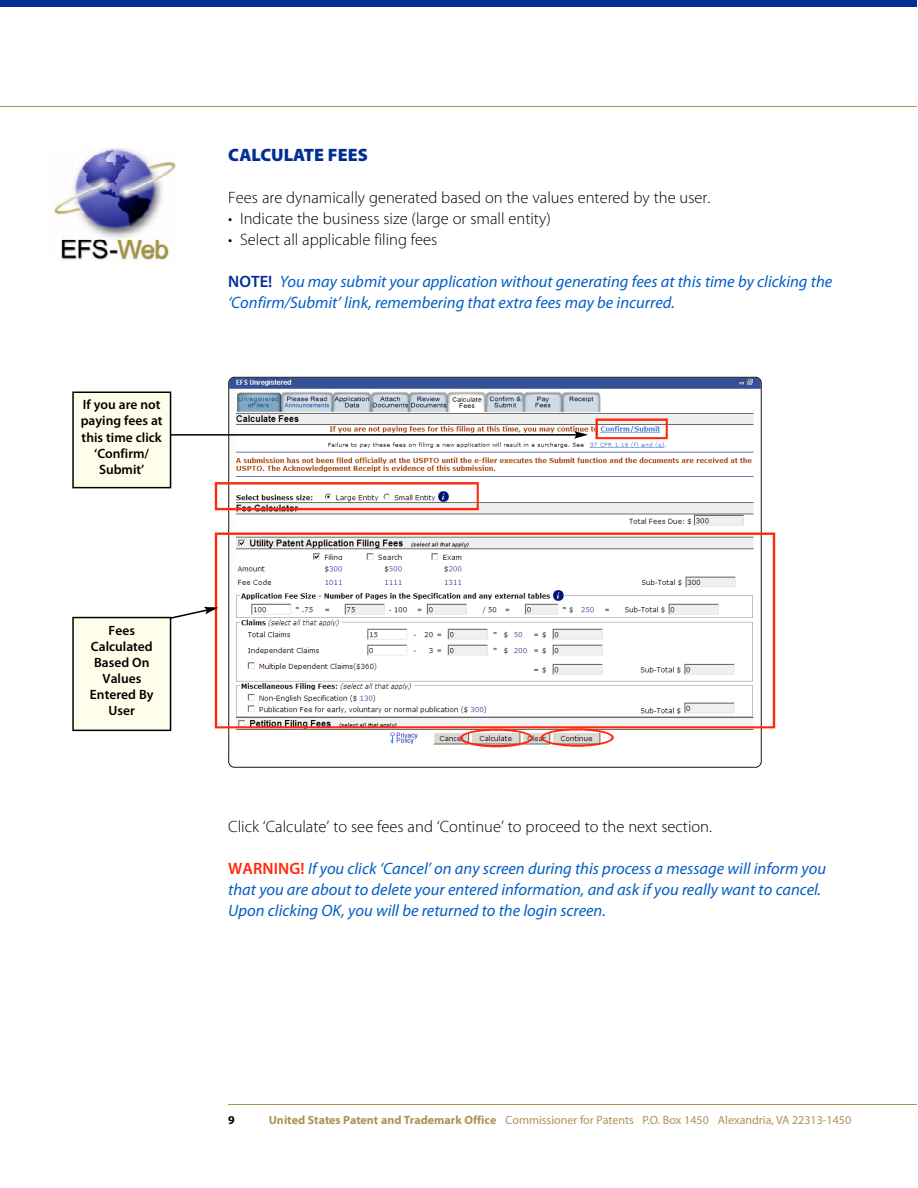
<style>
.page{position:relative;width:918px;height:1188px;background:#fff}
.page>*{position:absolute;margin:0;border:0;box-sizing:border-box;transform-origin:0 0}
.t1{font:900 18px "Myriad Pro";color:#012e95}
.t2{font:italic 16.5px/21px "Myriad Pro";color:#005ec7}
.t3{font:300 16.5px "Myriad Pro";color:#000}
.t4{font:600 13.5px/16.2px "Myriad Pro";color:#000;text-align:center}
.t5{font:12px "Myriad Pro";color:#ab9554}
.t6{font:700 12px "Myriad Pro";color:#000}
.s1{font-weight:600;font-style:normal;color:#012e95}
.s2{font-weight:600;font-style:normal;color:#ff280d}
.s3{font-weight:700}
</style>
<div class="page">
<div style="left:0;top:0;width:917px;height:7px;background:#012e95"></div>
<hr style="left:0;top:106px;width:917px;height:1px;background:#ab9554">
<hr style="left:228px;top:1105px;width:689px;height:1px;background:#ab9554">
<img style="left:52px;top:148px;width:124px;height:112px">
<svg style="left:228px;top:377px;width:534px;height:391px"></svg>
<svg style="left:215px;top:532px;width:560px;height:196px"></svg>
<svg style="left:541px;top:728px;width:73px;height:19px"></svg>
<svg style="left:460px;top:729px;width:73px;height:18px"></svg>
<svg style="left:596px;top:418px;width:72px;height:21px"></svg>
<svg style="left:72px;top:607px;width:146px;height:124px"></svg>
<svg style="left:72px;top:392px;width:516px;height:118px"></svg>
<p class="t4" style="left:81px;top:398px;width:84px">If you are not paying fees at this time click ‘Confirm/<br>Submit’</p>
<p class="t4" style="left:90px;top:623px;width:65px">Fees<br>Calculated<br>Based On<br>Values<br>Entered By<br>User</p>
<p class="t1" style="left:228px;top:147px;width:141px">CALCULATE FEES</p>
<p class="t3" style="left:228px;top:190px;width:484px">Fees are dynamically generated based on the values entered by the user.</p>
<p class="t3" style="left:228px;top:211px;width:324px">• Indicate the business size (large or small entity)</p>
<p class="t3" style="left:228px;top:232px;width:211px">• Select all applicable filing fees</p>
<p class="t2" style="left:228px;top:272px;width:606px"><span class="s1">NOTE!</span> You may submit your application without generating fees at this time by clicking the ‘Confirm/Submit’ link, remembering that extra fees may be incurred.</p>
<p class="t3" style="left:228px;top:819px;width:485px">Click ‘Calculate’ to see fees and ‘Continue’ to proceed to the next section.</p>
<p class="t2" style="left:228px;top:859px;width:599px"><span class="s2">WARNING!</span> If you click ‘Cancel’ on any screen during this process a message will inform you that you are about to delete your entered information, and ask if you really want to cancel.<br>Upon clicking OK, you will be returned to the login screen.</p>
<p class="t6" style="left:228px;top:1115px;width:8px">9</p>
<p class="t5" style="left:269px;top:1115px;width:584px"><span class="s3">United States Patent and Trademark Office</span> Commissioner for Patents P.O. Box 1450 Alexandria, VA 22313-1450</p>
</div>
